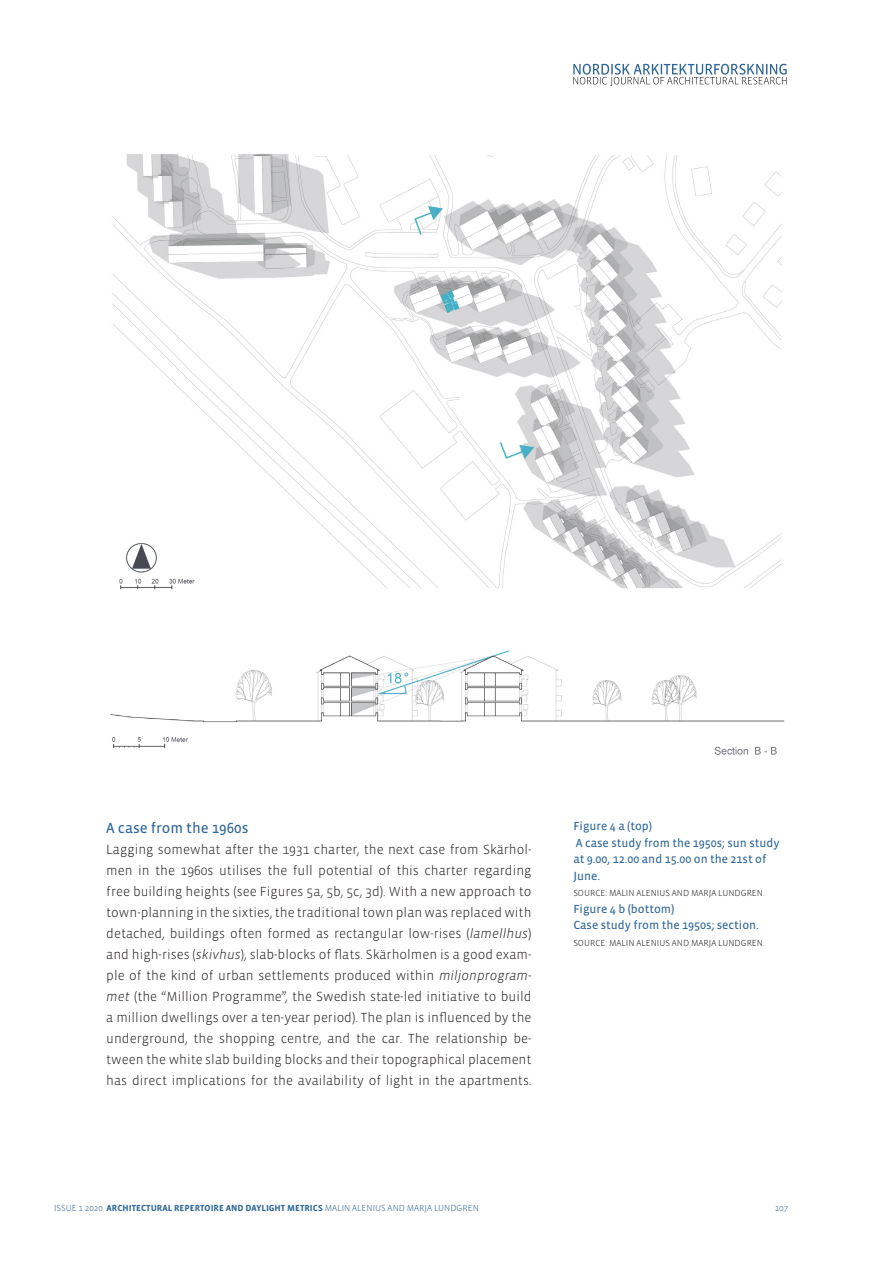
<style>
.page{position:relative;width:893px;height:1263px;background:#fff}
.page>*{position:absolute;margin:0;border:0;box-sizing:border-box;transform-origin:0 0}
.t1{font:15px "Vista Sans OT";color:#2e6798}
.t2{font:300 13.5px/21px "Vista Sans OT";color:#231f20;text-align:justify}
.t3{font:12px/16.5px "Vista Sans OT";color:#2e6798}
.t4{font:700 9px "Vista Sans OT";color:#2e6798}
.t5{font:300 9px "Vista Sans OT";color:#231f20}
.t6{font:300 9px "Vista Sans OT";color:#2e6798}
.s1{font-style:italic}
.s2{font-weight:300}
</style>
<div class="page">
<svg style="left:573px;top:64px;width:214px;height:22px"></svg>
<img style="left:112px;top:154px;width:670px;height:436px">
<img style="left:110px;top:650px;width:675px;height:105px">
<p class="t1" style="left:106px;top:820px;width:144px">A case from the 1960s</p>
<p class="t2" style="left:106px;top:839px;width:427px">Lagging somewhat after the 1931 charter, the next case from Skärhol&shy;men in the 1960s utilises the full potential of this charter regarding free building heights (see Figures 5a, 5b, 5c, 3d). With a new approach to town-planning in the sixties, the traditional town plan was replaced with detached, buildings often formed as rectangular low-rises (<span class="s1">lamellhus</span>) and high-rises (<span class="s1">skivhus</span>), slab-blocks of flats. Skärholmen is a good exam&shy;ple of the kind of urban settlements produced within <span class="s1">miljonprogram&shy;met</span> (the “Million Programme”, the Swedish state-led initiative to build a million dwellings over a ten-year period). The plan is influenced by the underground, the shopping centre, and the car. The relationship be&shy;tween the white slab building blocks and their topographical placement has direct implications for the availability of light in the apartments.</p>
<p class="t3" style="left:573px;top:818px;width:208px">Figure 4 a (top)<br>A case study from the 1950s; sun study at 9.00, 12.00 and 15.00 on the 21st of<br>June.</p>
<p class="t5" style="left:573px;top:888px;width:193px">SOURCE: MALIN ALENIUS AND MARJA LUNDGREN.</p>
<p class="t3" style="left:573px;top:900px;width:187px">Figure 4 b (bottom)<br>Case study from the 1950s; section.</p>
<p class="t5" style="left:573px;top:938px;width:193px">SOURCE: MALIN ALENIUS AND MARJA LUNDGREN.</p>
<p class="t4" style="left:54px;top:1204px;width:426px"><span class="s2">ISSUE 1 2020</span> ARCHITECTURAL REPERTOIRE AND DAYLIGHT METRICS <span class="s2">MALIN ALENIUS AND MARJA LUNDGREN</span></p>
<p class="t6" style="left:775px;top:1204px;width:15px">107</p>
</div>
